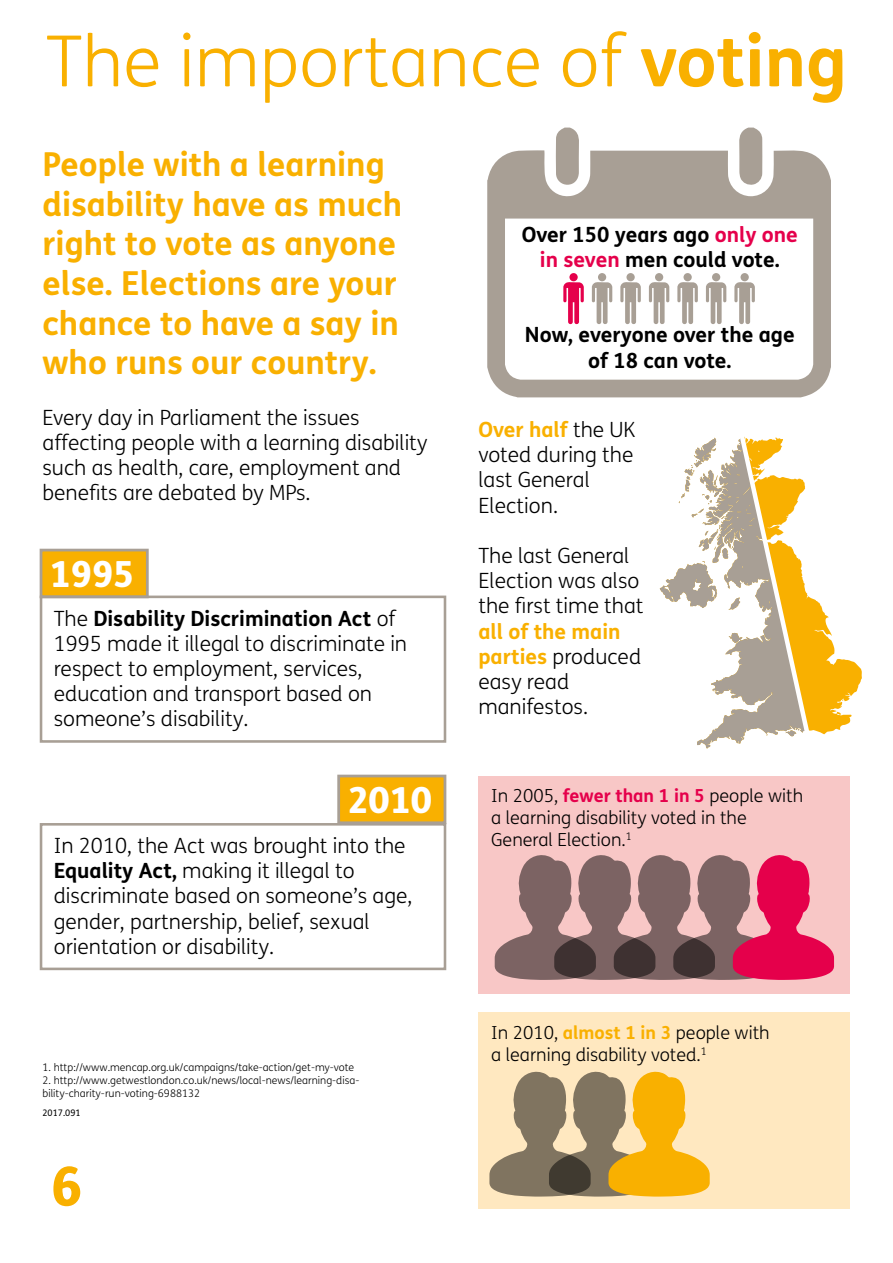
<style>
.page{position:relative;width:893px;height:1263px;background:#fff}
.page>*{position:absolute;margin:0;border:0;box-sizing:border-box;transform-origin:0 0}
.t1{font:300 70.5px "FS Mencap";color:#f9b000}
.t2{font:800 54px "FS Mencap";color:#f9b000}
.t3{font:800 36px "FS Mencap";color:#fff}
.t4{font:700 33px/39.6px "FS Mencap";color:#f9b000}
.t5{font:300 21px/25.2px "FS Mencap";color:#000}
.t6{font:700 21px/25.2px "FS Mencap";color:#000;text-align:center}
.t7{font:300 18px/21.6px "FS Mencap";color:#000}
.t8{font:300 10.5px/12.6px "FS Mencap";color:#000}
.t9{font:9px "FS Mencap";color:#000}
.s1{font-weight:700}
.s2{color:#e5004b}
.s3{font-weight:700;color:#f9b000}
.s4{font-weight:700;color:#e5004b}
</style>
<div class="page">
<div style="left:478px;top:776px;width:372px;height:217px;background:#f8c7c6"></div>
<div style="left:478px;top:1012px;width:372px;height:196px;background:#ffe8c0"></div>
<svg style="left:739px;top:128px;width:23px;height:22px"></svg>
<svg style="left:556px;top:128px;width:23px;height:22px"></svg>
<svg style="left:487px;top:150px;width:344px;height:247px;background:#b0a89f"></svg>
<svg style="left:505px;top:219px;width:308px;height:161px"></svg>
<svg style="left:563px;top:273px;width:21px;height:51px"></svg>
<svg style="left:592px;top:273px;width:20px;height:51px"></svg>
<svg style="left:620px;top:273px;width:21px;height:51px"></svg>
<svg style="left:649px;top:273px;width:20px;height:51px"></svg>
<svg style="left:677px;top:273px;width:21px;height:51px"></svg>
<svg style="left:706px;top:273px;width:20px;height:51px"></svg>
<svg style="left:734px;top:273px;width:21px;height:51px"></svg>
<svg style="left:495px;top:855px;width:339px;height:125px"></svg>
<svg style="left:489px;top:1071px;width:221px;height:126px"></svg>
<div style="left:41px;top:550px;width:106px;height:47px;background:#f9b000"></div>
<div style="left:40px;top:549px;width:109px;height:49px;border:3px solid #a89f95"></div>
<div style="left:40px;top:595px;width:406px;height:148px;border:3px solid #a89f95"></div>
<div style="left:339px;top:776px;width:106px;height:47px;background:#f9b000"></div>
<div style="left:337px;top:775px;width:109px;height:49px;border:3px solid #a89f95"></div>
<div style="left:40px;top:823px;width:406px;height:147px;border:3px solid #a89f95"></div>
<svg style="left:813px;top:599px;width:49px;height:136px;fill:#f9b000"></svg>
<svg style="left:660px;top:437px;width:84px;height:312px"></svg>
<svg style="left:735px;top:436px;width:78px;height:303px"></svg>
<h1 class="t1" style="left:46px;top:21px;width:803px">The importance of <span class="s1">voting</span></h1>
<h3 class="t4" style="left:43px;top:145px;width:361px">People with a learning disability have as much right to vote as anyone else. Elections are your chance to have a say in who runs our country.</h3>
<p class="t5" style="left:43px;top:405px;width:387px">Every day in Parliament the issues affecting people with a learning disability such as health, care, employment and benefits are debated by MPs.</p>
<h3 class="t3" style="left:50px;top:552px;width:86px">1995</h3>
<p class="t5" style="left:54px;top:606px;width:355px">The <span class="s1">Disability Discrimination Act</span> of 1995 made it illegal to discriminate in respect to employment, services, education and transport based on someone’s disability.</p>
<h3 class="t3" style="left:347px;top:778px;width:86px">2010</h3>
<p class="t5" style="left:54px;top:834px;width:360px">In 2010, the Act was brought into the <span class="s1">Equality Act,</span> making it illegal to discriminate based on someone’s age, gender, partnership, belief, sexual orientation or disability.</p>
<p class="t8" style="left:43px;top:1062px;width:313px">1. http://www.mencap.org.uk/campaigns/take-action/get-my-vote</p>
<p class="t8" style="left:43px;top:1074px;width:318px">2. http://www.getwestlondon.co.uk/news/local-news/learning-disa&shy;bility-charity-run-voting-6988132</p>
<p class="t9" style="left:43px;top:1107px;width:40px">2017.091</p>
<h2 class="t2" style="left:50px;top:1152px;width:33px">6</h2>
<p class="t6" style="left:522px;top:221px;width:278px">Over 150 years ago <span class="s2">only one in seven</span> men could vote.</p>
<p class="t6" style="left:525px;top:322px;width:271px">Now, everyone over the age of 18 can vote.</p>
<p class="t5" style="left:478px;top:418px;width:159px"><span class="s3">Over half</span> the UK voted during the last General<br>Election.</p>
<p class="t5" style="left:478px;top:544px;width:167px">The last General<br>Election was also the first time that</p>
<p class="t5" style="left:478px;top:619px;width:164px"><span class="s3">all of the main parties</span> produced easy read manifestos.</p>
<p class="t7" style="left:491px;top:786px;width:314px">In 2005, <span class="s4">fewer than 1 in 5</span> people with a learning disability voted in the<br>General Election.<sup>1</sup></p>
<p class="t7" style="left:491px;top:1022px;width:280px">In 2010, <span class="s3">almost 1 in 3</span> people with a learning disability voted.<sup>1</sup></p>
</div>
